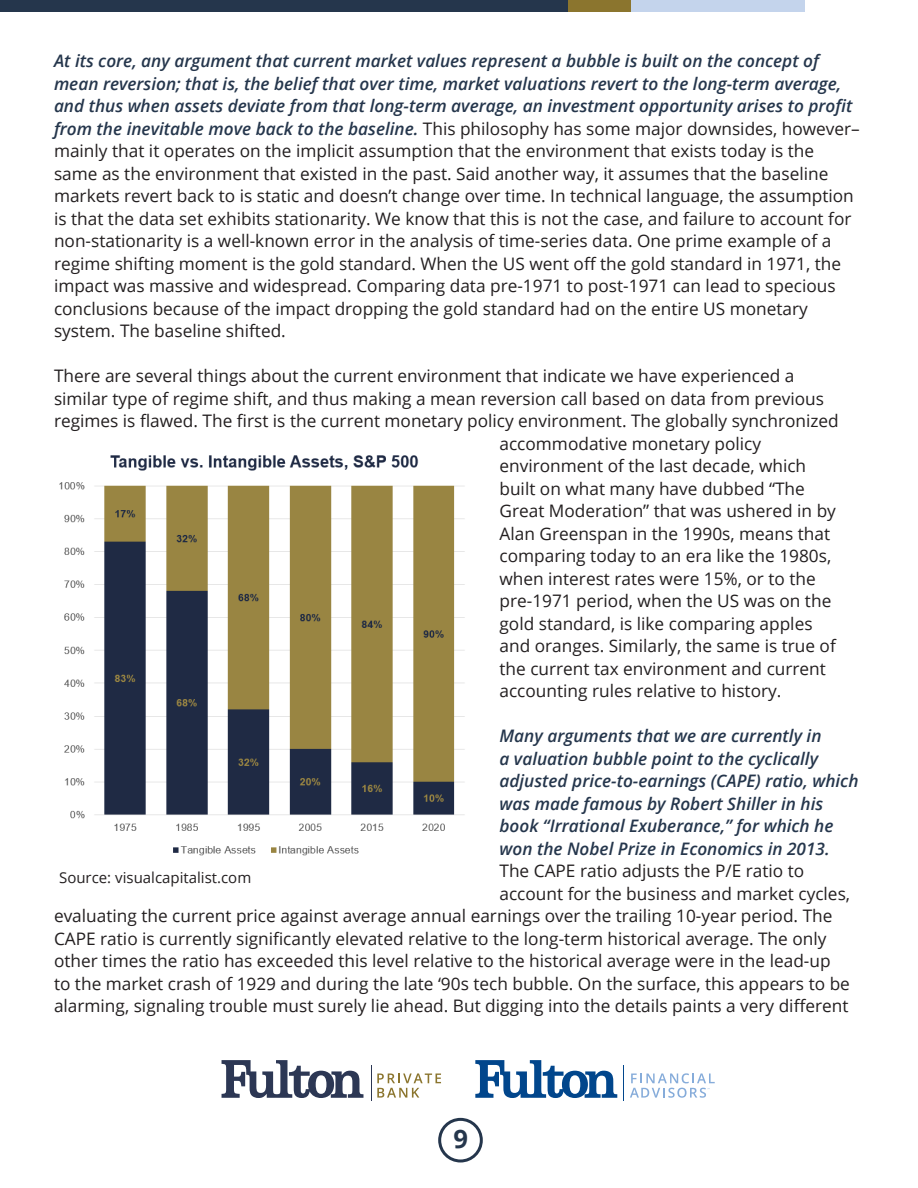
<style>
.page{position:relative;width:918px;height:1188px;background:#fff}
.page>*{position:absolute;margin:0;border:0;box-sizing:border-box;transform-origin:0 0}
.t1{font:700 25.5px "Open Sans";color:#25364c}
.t2{font:17.25px/22.5px "Open Sans";color:#231f20}
.t3{font:italic 600 17.25px "Open Sans";color:#25364c}
.t4{font:15px "Open Sans";color:#231f20}
.s1{font-weight:600;font-style:italic;color:#25364c}
</style>
<div class="page">
<div style="left:0;top:0;width:918px;height:12px;background:#c4d4ec"></div>
<div style="left:0;top:0;width:568px;height:12px;background:#25364c"></div>
<div style="left:806px;top:0;width:112px;height:12px;background:#fff"></div>
<div style="left:568px;top:0;width:63px;height:12px;background:#8b752e"></div>
<svg style="left:475px;top:1060px;width:142px;height:38px"></svg>
<svg style="left:630px;top:1073px;width:85px;height:25px"></svg>
<hr style="left:624px;top:1066px;width:1px;height:35px;background:#01468c">
<svg style="left:222px;top:1060px;width:141px;height:38px"></svg>
<svg style="left:377px;top:1073px;width:64px;height:25px"></svg>
<hr style="left:371px;top:1066px;width:1px;height:35px;background:#2c3754">
<div style="left:438px;top:1118px;width:45px;height:45px;border:3px solid #25364c;border-radius:50%"></div>
<img style="left:59px;top:455px;width:406px;height:401px">
<p class="t2" style="left:54px;top:49px;width:807px"><span class="s1">At its core, any argument that current market values represent a bubble is built on the concept of mean reversion; that is, the belief that over time, market valuations revert to the long-term average, and thus when assets deviate from that long-term average, an investment opportunity arises to profit from the inevitable move back to the baseline.</span> This philosophy has some major downsides, however– mainly that it operates on the implicit assumption that the environment that exists today is the same as the environment that existed in the past. Said another way, it assumes that the baseline markets revert back to is static and doesn’t change over time. In technical language, the assumption is that the data set exhibits stationarity. We know that this is not the case, and failure to account for non-stationarity is a well-known error in the analysis of time-series data. One prime example of a regime shifting moment is the gold standard. When the US went off the gold standard in 1971, the impact was massive and widespread. Comparing data pre-1971 to post-1971 can lead to specious conclusions because of the impact dropping the gold standard had on the entire US monetary system. The baseline shifted.</p>
<p class="t2" style="left:54px;top:364px;width:742px">There are several things about the current environment that indicate we have experienced a</p>
<p class="t2" style="left:54px;top:387px;width:772px">similar type of regime shift, and thus making a mean reversion call based on data from previous</p>
<p class="t2" style="left:54px;top:409px;width:786px">regimes is flawed. The first is the current monetary policy environment. The globally synchronized</p>
<p class="t2" style="left:500px;top:432px;width:263px">accommodative monetary policy</p>
<p class="t2" style="left:500px;top:454px;width:308px">environment of the last decade, which</p>
<p class="t2" style="left:500px;top:477px;width:307px">built on what many have dubbed “The</p>
<p class="t2" style="left:500px;top:499px;width:338px">Great Moderation” that was ushered in by</p>
<p class="t2" style="left:500px;top:522px;width:332px">Alan Greenspan in the 1990s, means that</p>
<p class="t2" style="left:500px;top:544px;width:333px">comparing today to an era like the 1980s,</p>
<p class="t2" style="left:500px;top:567px;width:318px">when interest rates were 15%, or to the</p>
<p class="t2" style="left:500px;top:589px;width:333px">pre-1971 period, when the US was on the</p>
<p class="t2" style="left:500px;top:612px;width:315px">gold standard, is like comparing apples</p>
<p class="t2" style="left:500px;top:634px;width:338px">and oranges. Similarly, the same is true of</p>
<p class="t2" style="left:500px;top:657px;width:328px">the current tax environment and current</p>
<p class="t2" style="left:500px;top:679px;width:283px">accounting rules relative to history.</p>
<p class="t3" style="left:500px;top:724px;width:324px">Many arguments that we are currently in</p>
<p class="t3" style="left:500px;top:747px;width:320px">a valuation bubble point to the cyclically</p>
<p class="t3" style="left:500px;top:769px;width:361px">adjusted price-to-earnings (CAPE) ratio, which</p>
<p class="t3" style="left:500px;top:792px;width:325px">was made famous by Robert Shiller in his</p>
<p class="t3" style="left:500px;top:814px;width:336px">book “Irrational Exuberance,” for which he</p>
<p class="t3" style="left:500px;top:837px;width:332px">won the Nobel Prize in Economics in 2013.</p>
<p class="t2" style="left:500px;top:859px;width:306px">The CAPE ratio adjusts the P/E ratio to</p>
<p class="t2" style="left:500px;top:882px;width:352px">account for the business and market cycles,</p>
<p class="t2" style="left:54px;top:904px;width:780px">evaluating the current price against average annual earnings over the trailing 10-year period. The</p>
<p class="t2" style="left:54px;top:927px;width:774px">CAPE ratio is currently significantly elevated relative to the long-term historical average. The only</p>
<p class="t2" style="left:54px;top:949px;width:778px">other times the ratio has exceeded this level relative to the historical average were in the lead-up</p>
<p class="t2" style="left:54px;top:972px;width:797px">to the market crash of 1929 and during the late ‘90s tech bubble. On the surface, this appears to be</p>
<p class="t2" style="left:54px;top:994px;width:796px">alarming, signaling trouble must surely lie ahead. But digging into the details paints a very different</p>
<p class="t4" style="left:59px;top:867px;width:194px">Source: visualcapitalist.com</p>
<p class="t1" style="left:453px;top:1121px;width:16px">9</p>
</div>
